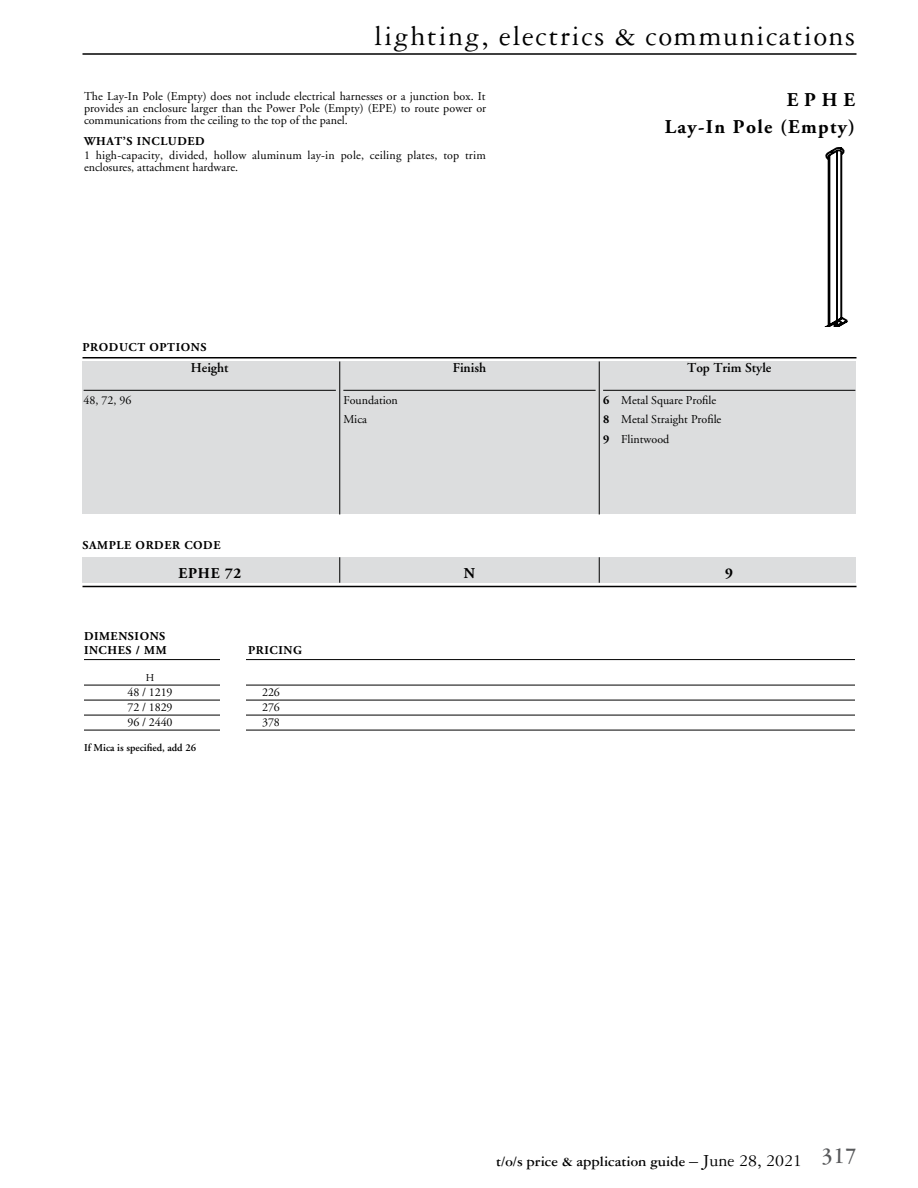
<style>
.page{position:relative;width:918px;height:1188px;background:#fff}
.page>*{position:absolute;margin:0;border:0;box-sizing:border-box;transform-origin:0 0}
.t1{font:30px "Garamond Three";letter-spacing:.05em;color:#000}
.t2{font:700 19.5px/27px "Adobe Garamond";letter-spacing:.07em;color:#000;text-align:right}
.t3{font:700 15px "Garamond Three";color:#000}
.t4{font:700 15px "Adobe Garamond";letter-spacing:.05em;color:#000}
.t5{font:600 13.5px "Adobe Garamond";color:#000}
.t6{font:12px/19.5px "Adobe Garamond";color:#000}
.t7{font:700 12px/13.5px "Adobe Garamond";letter-spacing:.05em;color:#000}
.t8{font:600 10.5px "Adobe Garamond";color:#000}
.t9{font:10.5px "Adobe Garamond";color:#000}
.s1{font-weight:700}
.s2{font-weight:400;font-size:18px}
.s3{font-size:24px;color:#58595b}
</style>
<div class="page">
<hr style="left:82px;top:53px;width:774px;height:2px;background:#000">
<div style="left:82px;top:362px;width:774px;height:152px;background:#dcddde"></div>
<hr style="left:84px;top:390px;width:252px;height:1px;background:#000">
<hr style="left:343px;top:390px;width:253px;height:1px;background:#000">
<hr style="left:603px;top:390px;width:252px;height:1px;background:#000">
<hr style="left:82px;top:357px;width:774px;height:1px;background:#000">
<hr style="left:339px;top:362px;width:1px;height:152px;background:#000">
<hr style="left:599px;top:361px;width:1px;height:153px;background:#000">
<hr style="left:82px;top:586px;width:774px;height:1px;background:#000">
<div style="left:82px;top:557px;width:774px;height:26px;background:#dcddde"></div>
<svg style="left:339px;top:557px;width:1px;height:26px"></svg>
<svg style="left:599px;top:557px;width:1px;height:26px"></svg>
<hr style="left:84px;top:659px;width:771px;height:1px;background:#000">
<hr style="left:84px;top:685px;width:771px;height:1px;background:#000">
<hr style="left:84px;top:700px;width:771px;height:1px;background:#000">
<hr style="left:84px;top:715px;width:771px;height:1px;background:#000">
<hr style="left:84px;top:730px;width:771px;height:1px;background:#000">
<div style="left:220px;top:630px;width:26px;height:450px;background:#fff"></div>
<svg style="left:825px;top:147px;width:23px;height:179px"></svg>
<h1 class="t1" style="left:374px;top:20px;width:482px">lighting, electrics &amp; communications</h1>
<p class="t6" style="left:84px;top:91px;width:404px;line-height:12px;text-align:justify">The Lay-In Pole (Empty) does not include electrical harnesses or a junction box. It provides an enclosure larger than the Power Pole (Empty) (EPE) to route power or communications from the ceiling to the top of the panel.</p>
<p class="t7" style="left:84px;top:135px;width:122px">WHAT’S INCLUDED</p>
<p class="t6" style="left:84px;top:149px;width:403px;line-height:12px">1 high-capacity, divided, hollow aluminum lay-in pole, ceiling plates, top trim enclosures, attachment hardware.</p>
<p class="t7" style="left:82px;top:340px;width:125px">PRODUCT OPTIONS</p>
<p class="t6" style="left:84px;top:391px;width:49px">48, 72, 96</p>
<p class="t5" style="left:191px;top:361px;width:39px">Height</p>
<p class="t6" style="left:343px;top:391px;width:56px">Foundation<br>Mica</p>
<p class="t5" style="left:453px;top:361px;width:35px">Finish</p>
<h2 class="t2" style="left:665px;top:86px;width:192px">EPHE<br>Lay-In Pole (Empty)</h2>
<p class="t5" style="left:687px;top:361px;width:86px">Top Trim Style</p>
<p class="t6" style="left:603px;top:391px;width:120px"><span class="s1">6</span> Metal Square Profile<br><span class="s1">8</span> Metal Straight Profile<br><span class="s1">9</span> Flintwood</p>
<p class="t7" style="left:82px;top:538px;width:140px">SAMPLE ORDER CODE</p>
<p class="t4" style="left:179px;top:565px;width:64px">EPHE 72</p>
<p class="t4" style="left:464px;top:565px;width:13px">N</p>
<p class="t4" style="left:725px;top:565px;width:9px">9</p>
<p class="t7" style="left:84px;top:630px;width:84px">DIMENSIONS<br>INCHES / MM</p>
<p class="t7" style="left:248px;top:643px;width:55px">PRICING</p>
<p class="t9" style="left:146px;top:672px;width:10px">H</p>
<p class="t6" style="left:128px;top:683px;width:46px">48 / 1219</p>
<p class="t6" style="left:262px;top:683px;width:19px">226</p>
<p class="t6" style="left:128px;top:698px;width:46px">72 / 1829</p>
<p class="t6" style="left:262px;top:698px;width:19px">276</p>
<p class="t6" style="left:128px;top:713px;width:46px">96 / 2440</p>
<p class="t6" style="left:262px;top:713px;width:19px">378</p>
<p class="t8" style="left:84px;top:742px;width:114px">If Mica is specified, add 26</p>
<p class="t3" style="left:496px;top:1153px;width:362px">t/o/s price &amp; application guide <span class="s2">– June 28, 2021</span> <span class="s3">317</span></p>
</div>
